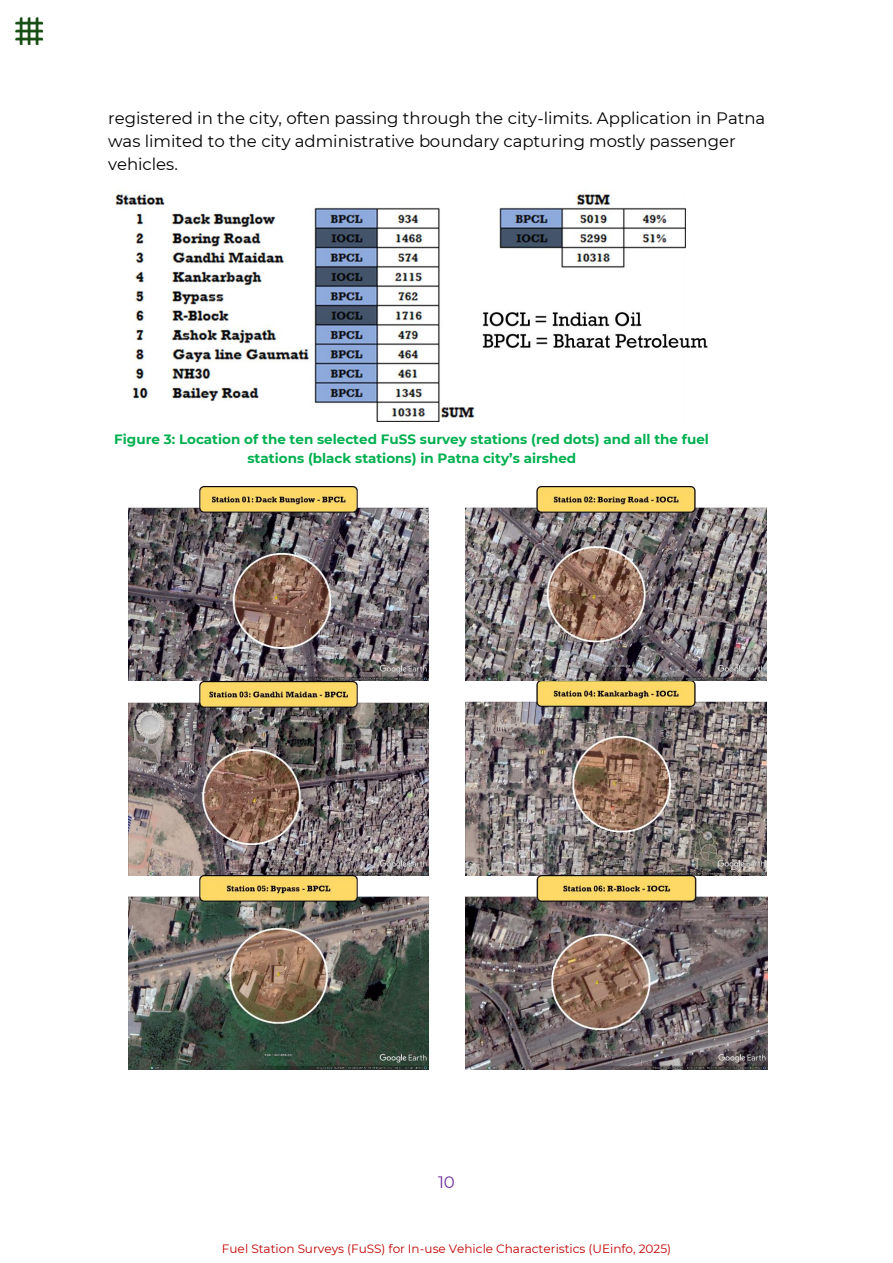
<style>
.page{position:relative;width:893px;height:1263px;background:#fff}
.page>*{position:absolute;margin:0;border:0;box-sizing:border-box;transform-origin:0 0}
.t1{font:16.5px/23.1px "Montserrat";color:#000}
.t2{font:16.5px "Montserrat";color:#7030a0}
.t3{font:700 13.5px/18.9px "Montserrat";color:#00b050;text-align:center}
.t4{font:12px "Montserrat";color:#c00000}
</style>
<div class="page">
<img style="left:15px;top:17px;width:27px;height:27px">
<img style="left:115px;top:189px;width:593px;height:233px">
<img style="left:128px;top:487px;width:301px;height:583px">
<img style="left:466px;top:487px;width:301px;height:583px">
<p class="t1" style="left:108px;top:107px;width:659px">registered in the city, often passing through the city-limits. Application in Patna was limited to the city administrative boundary capturing mostly passenger vehicles.</p>
<p class="t3" style="left:114px;top:430px;width:596px">Figure 3: Location of the ten selected FuSS survey stations (red dots) and all the fuel stations (black stations) in Patna city’s airshed</p>
<p class="t2" style="left:438px;top:1172px;width:18px">10</p>
<p class="t4" style="left:222px;top:1241px;width:451px">Fuel Station Surveys (FuSS) for In-use Vehicle Characteristics (UEinfo, 2025)</p>
</div>
